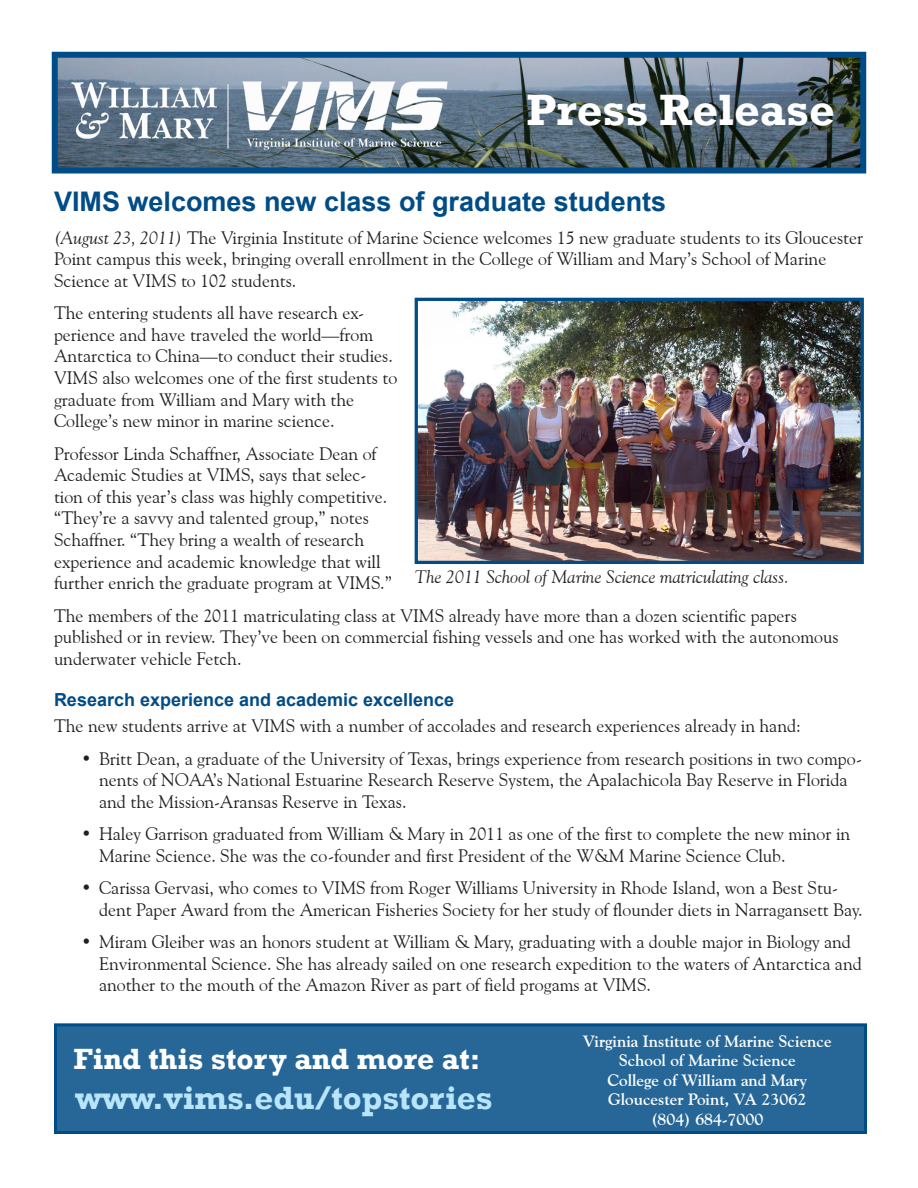
<style>
.page{position:relative;width:918px;height:1188px;background:#fff}
.page>*{position:absolute;margin:0;border:0;box-sizing:border-box;transform-origin:0 0}
.Press_Release_Headin{font:700 45px "Rockwell";color:#fff}
.Headline_-_centered{font:700 33px "Rockwell";color:#b9e5fa}
.Headline_-_centered-2{font:700 30px "Rockwell";color:#fff}
.Headline_-_Articles{font:700 27px "Arial";color:#004c86}
.Body_Text{font:18px/21.6px "Goudy Old Style BT";color:#231f20}
.Cutline{font:italic 18px "Goudy Old Style BT";color:#231f20}
.Subheading{font:700 18px "Arial";color:#004c86}
.Headline_-_centered-3{font:700 16.5px "Goudy Old Style BT";color:#fff}
.s1{font-style:italic}
</style>
<div class="page">
<img style="left:59px;top:59px;width:800px;height:107px">
<div style="left:52px;top:52px;width:814px;height:121px;border:6px solid #004c86"></div>
<div style="left:56px;top:1025px;width:810px;height:107px;background:#266798"></div>
<div style="left:54px;top:1023px;width:813px;height:111px;border:3px solid #004c86"></div>
<img style="left:71px;top:81px;width:378px;height:69px">
<hr style="left:228px;top:84px;width:1px;height:64px;background:#fff">
<img style="left:419px;top:302px;width:441px;height:258px">
<div style="left:415px;top:298px;width:449px;height:266px;border:3px solid #004c86"></div>
<p class="Press_Release_Headin" style="left:526px;top:82px;width:310px">Press Release</p>
<p class="Headline_-_Articles" style="left:54px;top:184px;width:614px">VIMS welcomes new class of graduate students</p>
<p class="Body_Text" style="left:54px;top:226px;width:811px"><span class="s1">(August 23, 2011)</span> The Virginia Institute of Marine Science welcomes 15 new graduate students to its Gloucester<br>Point campus this week, bringing overall enrollment in the College of William and Mary’s School of Marine<br>Science at VIMS to 102 students.</p>
<p class="Body_Text" style="left:54px;top:302px;width:345px">The entering students all have research ex&shy;perience and have traveled the world—from Antarctica to China—to conduct their studies.<br>VIMS also welcomes one of the first students to graduate from William and Mary with the College’s new minor in marine science.</p>
<p class="Body_Text" style="left:54px;top:442px;width:339px">Professor Linda Schaffner, Associate Dean of Academic Studies at VIMS, says that selec&shy;tion of this year’s class was highly competitive. “They’re a savvy and talented group,” notes Schaffner. “They bring a wealth of research experience and academic knowledge that will further enrich the graduate program at VIMS.”</p>
<p class="Body_Text" style="left:54px;top:604px;width:786px">The members of the 2011 matriculating class at VIMS already have more than a dozen scientific papers published or in review. They’ve been on commercial fishing vessels and one has worked with the autonomous underwater vehicle Fetch.</p>
<p class="Subheading" style="left:54px;top:688px;width:402px">Research experience and academic excellence</p>
<p class="Body_Text" style="left:54px;top:715px;width:749px">The new students arrive at VIMS with a number of accolades and research experiences already in hand:</p>
<p class="Body_Text" style="left:99px;top:747px;width:765px;text-indent:-18px">• Britt Dean, a graduate of the University of Texas, brings experience from research positions in two compo&shy;nents of NOAA’s National Estuarine Research Reserve System, the Apalachicola Bay Reserve in Florida and the Mission-Aransas Reserve in Texas.</p>
<p class="Body_Text" style="left:99px;top:823px;width:753px;text-indent:-18px">• Haley Garrison graduated from William &amp; Mary in 2011 as one of the first to complete the new minor in<br>Marine Science. She was the co-founder and first President of the W&amp;M Marine Science Club.</p>
<p class="Body_Text" style="left:99px;top:877px;width:765px;text-indent:-18px">• Carissa Gervasi, who comes to VIMS from Roger Williams University in Rhode Island, won a Best Stu&shy;dent Paper Award from the American Fisheries Society for her study of flounder diets in Narragansett Bay.</p>
<p class="Body_Text" style="left:99px;top:931px;width:764px;text-indent:-18px">• Miram Gleiber was an honors student at William &amp; Mary, graduating with a double major in Biology and<br>Environmental Science. She has already sailed on one research expedition to the waters of Antarctica and another to the mouth of the Amazon River as part of field progams at VIMS.</p>
<p class="Cutline" style="left:415px;top:566px;width:376px">The 2011 School of Marine Science matriculating class.</p>
<p class="Headline_-_centered-2" style="left:74px;top:1040px;width:408px">Find this story and more at:</p>
<p class="Headline_-_centered" style="left:75px;top:1078px;width:419px">www.vims.edu/topstories</p>
<p class="Headline_-_centered-3" style="left:583px;top:1031px;width:250px">Virginia Institute of Marine Science</p>
<p class="Headline_-_centered-3" style="left:619px;top:1050px;width:179px">School of Marine Science</p>
<p class="Headline_-_centered-3" style="left:607px;top:1070px;width:201px">College of William and Mary</p>
<p class="Headline_-_centered-3" style="left:608px;top:1089px;width:200px">Gloucester Point, VA 23062</p>
<p class="Headline_-_centered-3" style="left:651px;top:1109px;width:114px">(804) 684-7000</p>
</div>
